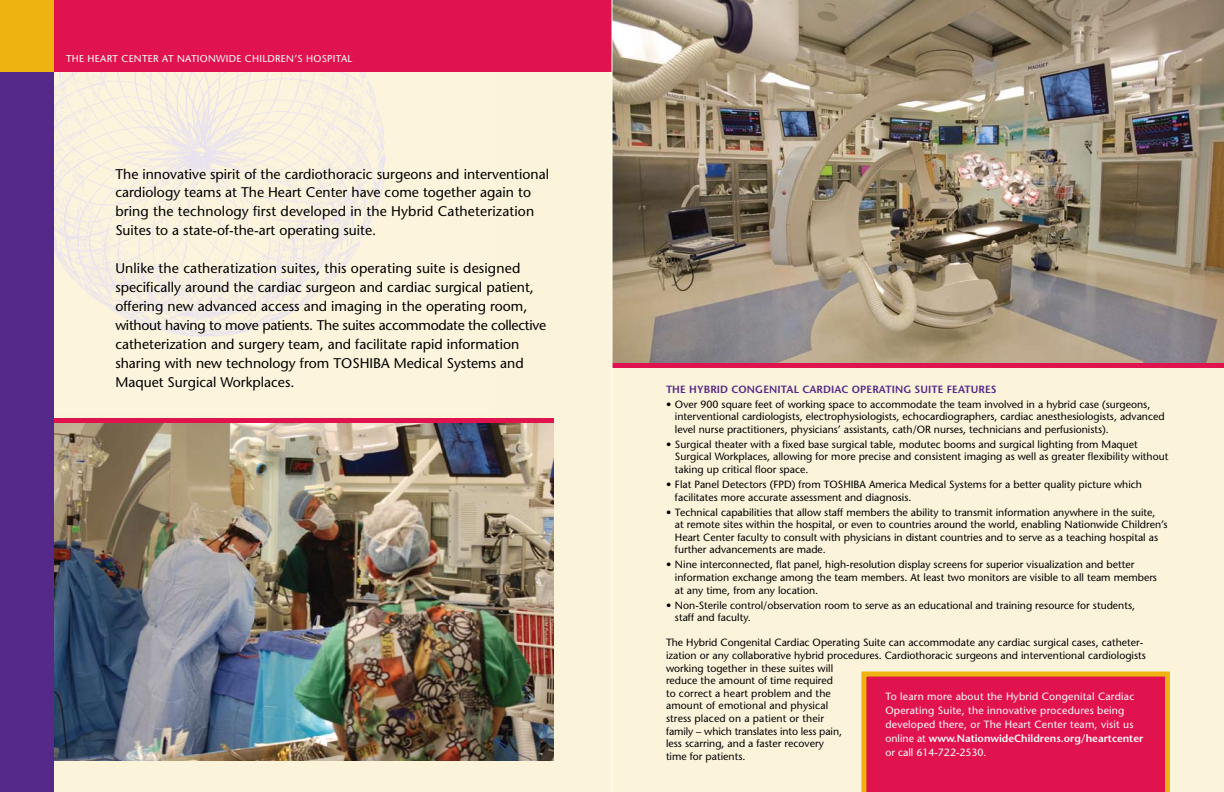
<style>
.page{position:relative;width:1224px;height:792px;background:#fcf3db}
.page>*{position:absolute;margin:0;border:0;box-sizing:border-box;transform-origin:0 0}
.t1{font:14px/19px "Stone Sans";color:#000}
.t2{font:10.5px/12.6px "Stone Sans";color:#000}
.t3{font:10.5px/14px "Stone Sans";letter-spacing:.02em;color:#fff}
.t4{font:600 10.5px "Stone Sans";letter-spacing:.01em;color:#542988}
.t5{font:10px "Stone Sans";letter-spacing:.03em;color:#fff}
.s1{font-weight:600}
</style>
<div class="page">
<img style="left:54px;top:72px;width:331px;height:265px">
<img style="left:54px;top:423px;width:499px;height:337px">
<div style="left:49px;top:418px;width:504px;height:5px;background:#e1134f"></div>
<div style="left:0;top:0;width:1224px;height:72px;background:#e1134f"></div>
<div style="left:0;top:0;width:54px;height:72px;background:#eeb211"></div>
<div style="left:0;top:72px;width:54px;height:720px;background:#542988"></div>
<img style="left:613px;top:0;width:611px;height:363px">
<hr style="left:612px;top:363px;width:612px;height:4px;background:#e1134f">
<div style="left:861px;top:672px;width:309px;height:120px;background:#e1134f"></div>
<hr style="left:612px;top:0;width:1px;height:792px;background:#fff">
<p class="t5" style="left:66px;top:52px;width:42px">Th e Heart</p>
<p class="t5" style="left:122px;top:52px;width:72px">Center at Nationwid</p>
<p class="t5" style="left:236px;top:52px;width:84px">e Chi ldren’s Hospita</p>
<p class="t5" style="left:348px;top:52px;width:6px">l</p>
<p class="t1" style="left:115px;top:164px;width:435px">The innovative spirit of the cardiothoracic surgeons and interventional cardiology teams at The Heart Center have come together again to bring the technology first developed in the Hybrid Catheterization Suites to a state-of-the-art operating suite.</p>
<p class="t1" style="left:115px;top:259px;width:432px">Unlike the catheratization suites, this operating suite is designed specifically around the cardiac surgeon and cardiac surgical patient, offering new advanced access and imaging in the operating room, without having to move patients. The suites accommodate the collective catheterization and surgery team, and facilitate rapid information sharing with new technology from TOSHIBA Medical Systems and Maquet Surgical Workplaces.</p>
<p class="t4" style="left:666px;top:383px;width:45px">THE HYBRID</p>
<p class="t4" style="left:731px;top:383px;width:15px">CONGENITAL</p>
<p class="t4" style="left:802px;top:383px;width:15px">CARDIAC</p>
<p class="t4" style="left:852px;top:383px;width:22px">OPERATING</p>
<p class="t4" style="left:915px;top:383px;width:13px">SUITE</p>
<p class="t4" style="left:947px;top:383px;width:13px">FEATURES</p>
<p class="t2" style="left:675px;top:398px;width:491px;text-indent:-9px">• Over 900 square feet of working space to accommodate the team involved in a hybrid case (surgeons, interventional cardiologists, electrophysiologists, echocardiographers, cardiac anesthesiologists, advanced level nurse practitioners, physicians’ assistants, cath/OR nurses, technicians and perfusionists).</p>
<p class="t2" style="left:675px;top:438px;width:495px;text-indent:-9px">• Surgical theater with a fixed base surgical table, modutec booms and surgical lighting from Maquet<br>Surgical Workplaces, allowing for more precise and consistent imaging as well as greater flexibility without taking up critical floor space.</p>
<p class="t2" style="left:675px;top:478px;width:469px;text-indent:-9px">• Flat Panel Detectors (FPD) from TOSHIBA America Medical Systems for a better quality picture which facilitates more accurate assessment and diagnosis.</p>
<p class="t2" style="left:675px;top:506px;width:494px;text-indent:-9px">• Technical capabilities that allow staff members the ability to transmit information anywhere in the suite,<br>at remote sites within the hospital, or even to countries around the world, enabling Nationwide Children’s Heart Center faculty to consult with physicians in distant countries and to serve as a teaching hospital as further advancements are made.</p>
<p class="t2" style="left:675px;top:559px;width:484px;text-indent:-9px">• Nine interconnected, flat panel, high-resolution display screens for superior visualization and better information exchange among the team members. At least two monitors are visible to all team members at any time, from any location.</p>
<p class="t2" style="left:675px;top:599px;width:462px;text-indent:-9px">• Non-Sterile control/observation room to serve as an educational and training resource for students, staff and faculty.</p>
<p class="t2" style="left:666px;top:637px;width:481px">The Hybrid Congenital Cardiac Operating Suite can accommodate any cardiac surgical cases, catheter&shy;ization or any collaborative hybrid procedures. Cardiothoracic surgeons and interventional cardiologists working together in these suites will<br>reduce the amount of time required<br>to correct a heart problem and the<br>amount of emotional and physical<br>stress placed on a patient or their<br>family – which translates into less pain,<br>less scarring, and a faster recovery<br>time for patients.</p>
<p class="t3" style="left:885px;top:689px;width:259px">To learn more about the Hybrid Congenital Cardiac Operating Suite, the innovative procedures being developed there, or The Heart Center team, visit us online at <span class="s1">WWW.NATIONWIDECHILDRENS.ORG/HEARTCENTER </span>or call 614-722-2530.</p>
</div>
